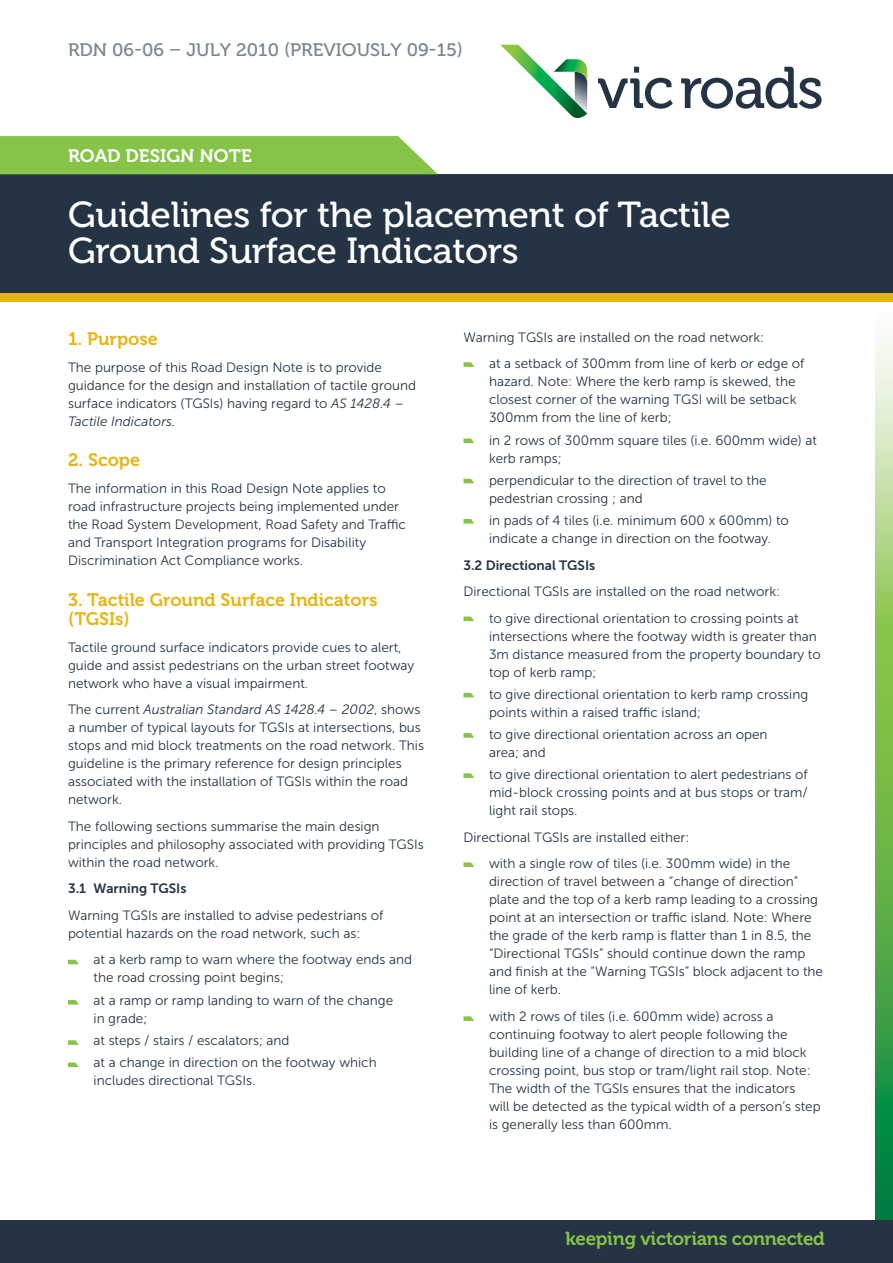
<style>
.page{position:relative;width:893px;height:1263px;background:#fff}
.page>*{position:absolute;margin:0;border:0;box-sizing:border-box;transform-origin:0 0}
.t1{font:36px/36px "Museo 500";letter-spacing:-.01em;color:#fff;scale:1.04 1}
.t2{font:18.75px "Museo 700";letter-spacing:-.015em;color:#85c446}
.t3{font:18px/19.5px "Museo 700";color:#e7b513}
.t4{font:18px "Museo 500";color:#77848f;scale:1.04 1}
.t5{font:18px "Museo 700";color:#fff;scale:1.04 1}
.t6{font:13.5px/18px "Museo Sans 300";color:#243444}
.t7{font:13.5px "Museo Sans 700";color:#243444}
.s1{font-style:italic}
</style>
<div class="page">
<svg style="left:876px;top:336px;width:17px;height:884px;background:#74ba65"></svg>
<div style="left:0;top:1220px;width:893px;height:43px;background:#243444"></div>
<div style="left:0;top:174px;width:893px;height:119px;background:#243444"></div>
<svg style="left:598px;top:67px;width:75px;height:42px"></svg>
<svg style="left:681px;top:67px;width:141px;height:42px"></svg>
<svg style="left:501px;top:45px;width:86px;height:74px"></svg>
<div style="left:0;top:293px;width:893px;height:9px;background:#e7b513"></div>
<svg style="left:463px;top:362px;width:11px;height:5px"></svg>
<svg style="left:463px;top:438px;width:11px;height:5px"></svg>
<svg style="left:463px;top:479px;width:11px;height:4px"></svg>
<svg style="left:463px;top:519px;width:11px;height:5px"></svg>
<svg style="left:463px;top:616px;width:11px;height:5px"></svg>
<svg style="left:463px;top:693px;width:11px;height:4px"></svg>
<svg style="left:463px;top:733px;width:11px;height:5px"></svg>
<svg style="left:463px;top:773px;width:11px;height:5px"></svg>
<svg style="left:463px;top:862px;width:11px;height:5px"></svg>
<svg style="left:463px;top:1016px;width:11px;height:5px"></svg>
<svg style="left:68px;top:960px;width:11px;height:4px"></svg>
<svg style="left:68px;top:1000px;width:11px;height:4px"></svg>
<svg style="left:68px;top:1040px;width:11px;height:5px"></svg>
<svg style="left:68px;top:1062px;width:11px;height:5px"></svg>
<svg style="left:0;top:136px;width:438px;height:38px;background:#8ac64e"></svg>
<h3 class="t4" style="left:68px;top:40px;width:381px">RDN 06-06 – July 2010 (previously 09-15)</h3>
<h3 class="t5" style="left:68px;top:146px;width:178px">ROAD DESIGN NOTE</h3>
<h1 class="t1" style="left:68px;top:197px;width:639px">Guidelines for the placement of Tactile<br>Ground Surface Indicators</h1>
<h3 class="t3" style="left:68px;top:329px;width:91px">1. Purpose</h3>
<p class="t6" style="left:68px;top:358px;width:349px">The purpose of this Road Design Note is to provide guidance for the design and installation of tactile ground surface indicators (TGSIs) having regard to <span class="s1">AS 1428.4 – Tactile Indicators.</span></p>
<h3 class="t3" style="left:68px;top:451px;width:74px">2. Scope</h3>
<p class="t6" style="left:68px;top:479px;width:339px">The information in this Road Design Note applies to road infrastructure projects being implemented under the Road System Development, Road Safety and Traffic and Transport Integration programs for Disability Discrimination Act Compliance works.</p>
<h3 class="t3" style="left:68px;top:590px;width:311px">3. Tactile Ground Surface Indicators (TGSIs)</h3>
<p class="t6" style="left:68px;top:638px;width:348px">Tactile ground surface indicators provide cues to alert, guide and assist pedestrians on the urban street footway network who have a visual impairment.</p>
<p class="t6" style="left:68px;top:701px;width:358px">The current <span class="s1">Australian Standard AS 1428.4 – 2002</span>, shows a number of typical layouts for TGSIs at intersections, bus stops and mid block treatments on the road network. This guideline is the primary reference for design principles associated with the installation of TGSIs within the road network.</p>
<p class="t6" style="left:68px;top:817px;width:357px">The following sections summarise the main design principles and philosophy associated with providing TGSIs within the road network.</p>
<p class="t7" style="left:68px;top:881px;width:120px">3.1 Warning TGSIs</p>
<p class="t6" style="left:68px;top:906px;width:317px">Warning TGSIs are installed to advise pedestrians of potential hazards on the road network, such as:</p>
<p class="t6" style="left:94px;top:951px;width:320px">at a kerb ramp to warn where the footway ends and the road crossing point begins;</p>
<p class="t6" style="left:94px;top:991px;width:301px">at a ramp or ramp landing to warn of the change in grade;</p>
<p class="t6" style="left:94px;top:1029px;width:285px;line-height:22.2px">at steps / stairs / escalators; and<br>at a change in direction on the footway which</p>
<p class="t6" style="left:94px;top:1071px;width:163px">includes directional TGSIs.</p>
<p class="t6" style="left:489px;top:324px;width:317px;line-height:26.5px;text-indent:-26px">Warning TGSIs are installed on the road network:<br>at a setback of 300mm from line of kerb or edge of</p>
<p class="t6" style="left:489px;top:373px;width:309px;text-align:justify">hazard. Note: Where the kerb ramp is skewed, the closest corner of the warning TGSI will be setback 300mm from the line of kerb;</p>
<p class="t6" style="left:489px;top:431px;width:329px">in 2 rows of 300mm square tiles (i.e. 600mm wide) at kerb ramps;</p>
<p class="t6" style="left:489px;top:471px;width:279px">perpendicular to the direction of travel to the pedestrian crossing ; and</p>
<p class="t6" style="left:489px;top:512px;width:302px">in pads of 4 tiles (i.e. minimum 600 x 600mm) to indicate a change in direction on the footway.</p>
<p class="t7" style="left:463px;top:557px;width:133px">3.2 Directional TGSIs</p>
<p class="t6" style="left:489px;top:578px;width:311px;line-height:26.5px;text-indent:-26px">Directional TGSIs are installed on the road network:<br>to give directional orientation to crossing points at</p>
<p class="t6" style="left:489px;top:627px;width:333px">intersections where the footway width is greater than<br>3m distance measured from the property boundary to top of kerb ramp;</p>
<p class="t6" style="left:489px;top:685px;width:321px">to give directional orientation to kerb ramp crossing points within a raised traffic island;</p>
<p class="t6" style="left:489px;top:726px;width:280px">to give directional orientation across an open area; and</p>
<p class="t6" style="left:489px;top:766px;width:320px;text-align:justify">to give directional orientation to alert pedestrians of mid-block crossing points and at bus stops or tram/ light rail stops.</p>
<p class="t6" style="left:489px;top:824px;width:303px;line-height:26.5px;text-indent:-26px">Directional TGSIs are installed either:<br>with a single row of tiles (i.e. 300mm wide) in the</p>
<p class="t6" style="left:489px;top:873px;width:336px">direction of travel between a “change of direction” plate and the top of a kerb ramp leading to a crossing point at an intersection or traffic island. Note: Where the grade of the kerb ramp is flatter than 1 in 8.5, the “Directional TGSIs” should continue down the ramp and finish at the “Warning TGSIs” block adjacent to the line of kerb.</p>
<p class="t6" style="left:489px;top:1007px;width:333px">with 2 rows of tiles (i.e. 600mm wide) across a continuing footway to alert people following the building line of a change of direction to a mid block crossing point, bus stop or tram/light rail stop. Note:<br>The width of the TGSIs ensures that the indicators<br>will be detected as the typical width of a person’s step is generally less than 600mm.</p>
<h2 class="t2" style="left:566px;top:1228px;width:261px">keeping victorians connected</h2>
</div>
